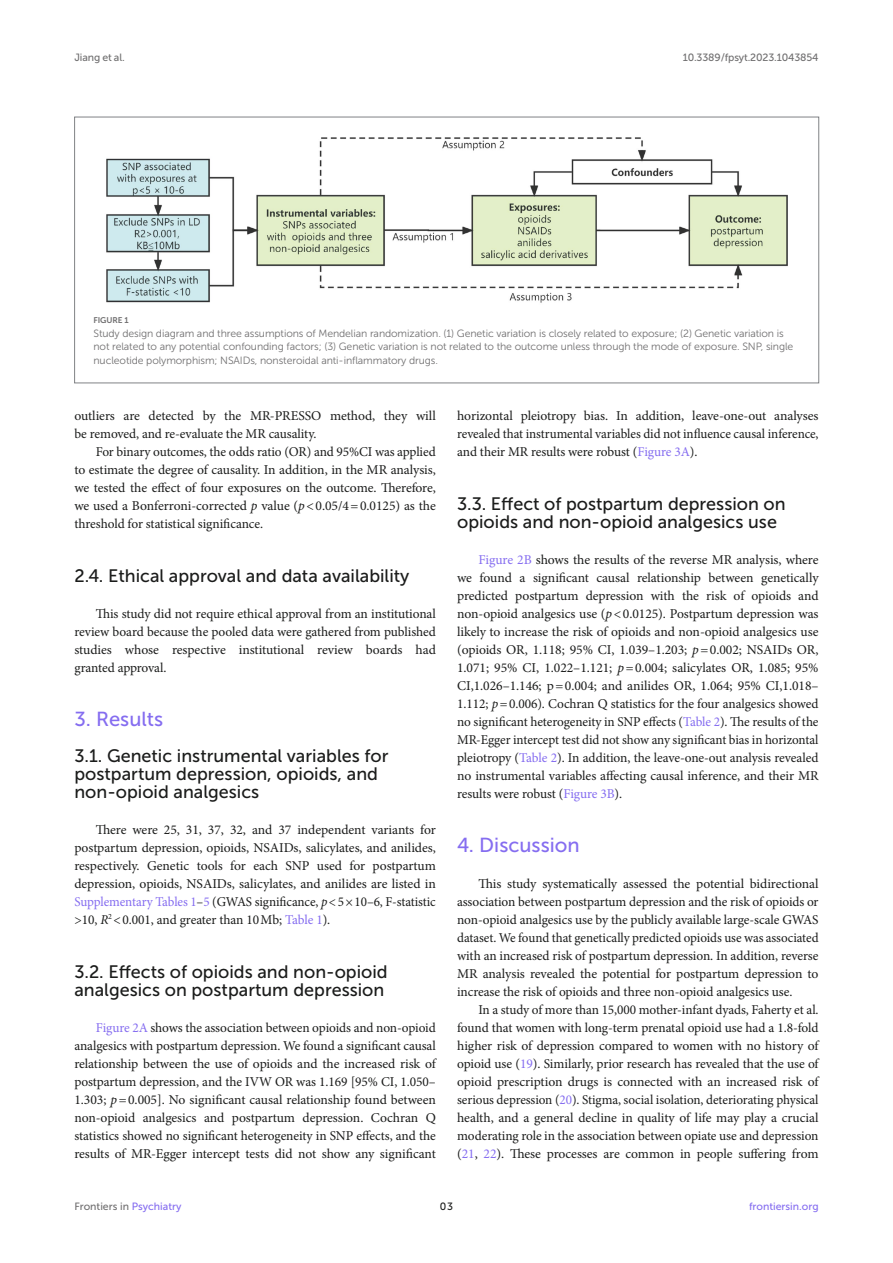
<style>
.page{position:relative;width:893px;height:1263px;background:#fff}
.page>*{position:absolute;margin:0;border:0;box-sizing:border-box;transform-origin:0 0}
.HEAD_1{font:20.25px "Museo Sans 500";color:#856df0}
.HEAD_2{font:18px/18px "Museo Sans 500";color:#1b1c1b}
.HEAD_2_after_HEAD_1{font:18px/18px "Museo Sans 500";color:#1b1c1b}
.TEXT_FLUSH{font:13.5px/18px "Minion Pro";letter-spacing:-.005em;color:#1b1c1b;text-align:justify}
.TEXT{font:13.5px/18px "Minion Pro";letter-spacing:-.005em;color:#1b1c1b;text-align:justify}
.FIG_LEG{font:10.5px/13.5px "Museo Sans 300";letter-spacing:-.01em;color:#706f70}
.t1{font:10.5px "Museo Sans 500";letter-spacing:-.015em;color:#706f70}
.t2{font:10.5px "Museo Sans 500";color:#856df0}
.t3{font:10.5px "Museo Sans 500";color:#1b1c1b}
.FIG_HD{font:8.25px "Museo Sans 700";letter-spacing:-.01em;color:#706f70}
.s1{font-style:italic}
.s2{color:#856df0}
</style>
<div class="page">
<img style="left:106px;top:137px;width:682px;height:166px">
<div style="left:74px;top:117px;width:745px;height:266px;border:1px solid #808285"></div>
<p class="t1" style="left:74px;top:51px;width:52px">Jiang et al.</p>
<p class="t1" style="left:683px;top:51px;width:137px">10.3389/fpsyt.2023.1043854</p>
<p class="FIG_HD" style="left:94px;top:316px;width:37px">FIGURE 1</p>
<p class="FIG_LEG" style="left:94px;top:327px;width:701px">Study design diagram and three assumptions of Mendelian randomization. (1) Genetic variation is closely related to exposure; (2) Genetic variation is not related to any potential confounding factors; (3) Genetic variation is not related to the outcome unless through the mode of exposure. SNP, single nucleotide polymorphism; NSAIDs, nonsteroidal anti-inflammatory drugs.</p>
<p class="TEXT_FLUSH" style="left:74px;top:407px;width:363px">outliers are detected by the MR-PRESSO method, they will be removed, and re-evaluate the MR causality.</p>
<p class="TEXT" style="left:74px;top:443px;width:363px;text-indent:21px">For binary outcomes, the odds ratio (OR) and 95%CI was applied to estimate the degree of causality. In addition, in the MR analysis, we tested the effect of four exposures on the outcome. Therefore, we used a Bonferroni-corrected <span class="s1">p</span> value (<span class="s1">p</span>&lt;0.05/4=0.0125) as the threshold for statistical significance.</p>
<p class="HEAD_2" style="left:74px;top:567px;width:337px">2.4. Ethical approval and data availability</p>
<p class="TEXT_FLUSH" style="left:74px;top:605px;width:363px;text-indent:21px">This study did not require ethical approval from an institutional review board because the pooled data were gathered from published studies whose respective institutional review boards had granted approval.</p>
<p class="HEAD_1" style="left:74px;top:708px;width:90px">3. Results</p>
<p class="HEAD_2_after_HEAD_1" style="left:74px;top:747px;width:316px">3.1. Genetic instrumental variables for postpartum depression, opioids, and non-opioid analgesics</p>
<p class="TEXT_FLUSH" style="left:74px;top:821px;width:363px;text-indent:21px">There were 25, 31, 37, 32, and 37 independent variants for postpartum depression, opioids, NSAIDs, salicylates, and anilides, respectively. Genetic tools for each SNP used for postpartum depression, opioids, NSAIDs, salicylates, and anilides are listed in <span class="s2">Supplementary Tables 1</span>–<span class="s2">5</span> (GWAS significance, <span class="s1">p</span>&lt;5×10–6, F-statistic &gt;10, <span class="s1">R</span><sup>2</sup> &lt;0.001, and greater than 10Mb; <span class="s2">Table 1</span>).</p>
<p class="HEAD_2" style="left:74px;top:963px;width:315px">3.2. Effects of opioids and non-opioid analgesics on postpartum depression</p>
<p class="TEXT_FLUSH" style="left:74px;top:1019px;width:363px;text-indent:21px"><span class="s2">Figure 2A</span> shows the association between opioids and non-opioid analgesics with postpartum depression. We found a significant causal relationship between the use of opioids and the increased risk of postpartum depression, and the IVW OR was 1.169 [95% CI, 1.050– 1.303; <span class="s1">p</span>=0.005]. No significant causal relationship found between non-opioid analgesics and postpartum depression. Cochran Q statistics showed no significant heterogeneity in SNP effects, and the results of MR-Egger intercept tests did not show any significant</p>
<p class="TEXT_FLUSH" style="left:457px;top:407px;width:363px">horizontal pleiotropy bias. In addition, leave-one-out analyses revealed that instrumental variables did not influence causal inference, and their MR results were robust (<span class="s2">Figure 3A</span>).</p>
<p class="HEAD_2" style="left:457px;top:495px;width:330px">3.3. Effect of postpartum depression on opioids and non-opioid analgesics use</p>
<p class="TEXT_FLUSH" style="left:457px;top:551px;width:363px;text-indent:21px"><span class="s2">Figure 2B</span> shows the results of the reverse MR analysis, where we found a significant causal relationship between genetically predicted postpartum depression with the risk of opioids and non-opioid analgesics use (<span class="s1">p</span>&lt;0.0125). Postpartum depression was likely to increase the risk of opioids and non-opioid analgesics use (opioids OR, 1.118; 95% CI, 1.039–1.203; <span class="s1">p</span>=0.002; NSAIDs OR, 1.071; 95% CI, 1.022–1.121; <span class="s1">p</span>=0.004; salicylates OR, 1.085; 95% CI,1.026–1.146; p=0.004; and anilides OR, 1.064; 95% CI,1.018– 1.112; <span class="s1">p</span>=0.006). Cochran Q statistics for the four analgesics showed no significant heterogeneity in SNP effects (<span class="s2">Table 2</span>). The results of the MR-Egger intercept test did not show any significant bias in horizontal pleiotropy (<span class="s2">Table 2</span>). In addition, the leave-one-out analysis revealed no instrumental variables affecting causal inference, and their MR results were robust (<span class="s2">Figure 3B</span>).</p>
<p class="HEAD_1" style="left:457px;top:834px;width:124px">4. Discussion</p>
<p class="TEXT_FLUSH" style="left:457px;top:875px;width:363px;text-indent:21px">This study systematically assessed the potential bidirectional association between postpartum depression and the risk of opioids or non-opioid analgesics use by the publicly available large-scale GWAS dataset. We found that genetically predicted opioids use was associated with an increased risk of postpartum depression. In addition, reverse MR analysis revealed the potential for postpartum depression to increase the risk of opioids and three non-opioid analgesics use.</p>
<p class="TEXT" style="left:457px;top:1001px;width:363px;text-indent:21px">In a study of more than 15,000 mother-infant dyads, Faherty et al. found that women with long-term prenatal opioid use had a 1.8-fold higher risk of depression compared to women with no history of opioid use (<span class="s2">19</span>). Similarly, prior research has revealed that the use of opioid prescription drugs is connected with an increased risk of serious depression (<span class="s2">20</span>). Stigma, social isolation, deteriorating physical health, and a general decline in quality of life may play a crucial moderating role in the association between opiate use and depression (<span class="s2">21</span>, <span class="s2">22</span>). These processes are common in people suffering from</p>
<p class="t1" style="left:74px;top:1200px;width:109px">Frontiers in <span class="s2">Psychiatry</span></p>
<p class="t3" style="left:440px;top:1200px;width:15px">03</p>
<p class="t2" style="left:749px;top:1200px;width:71px">frontiersin.org</p>
</div>
